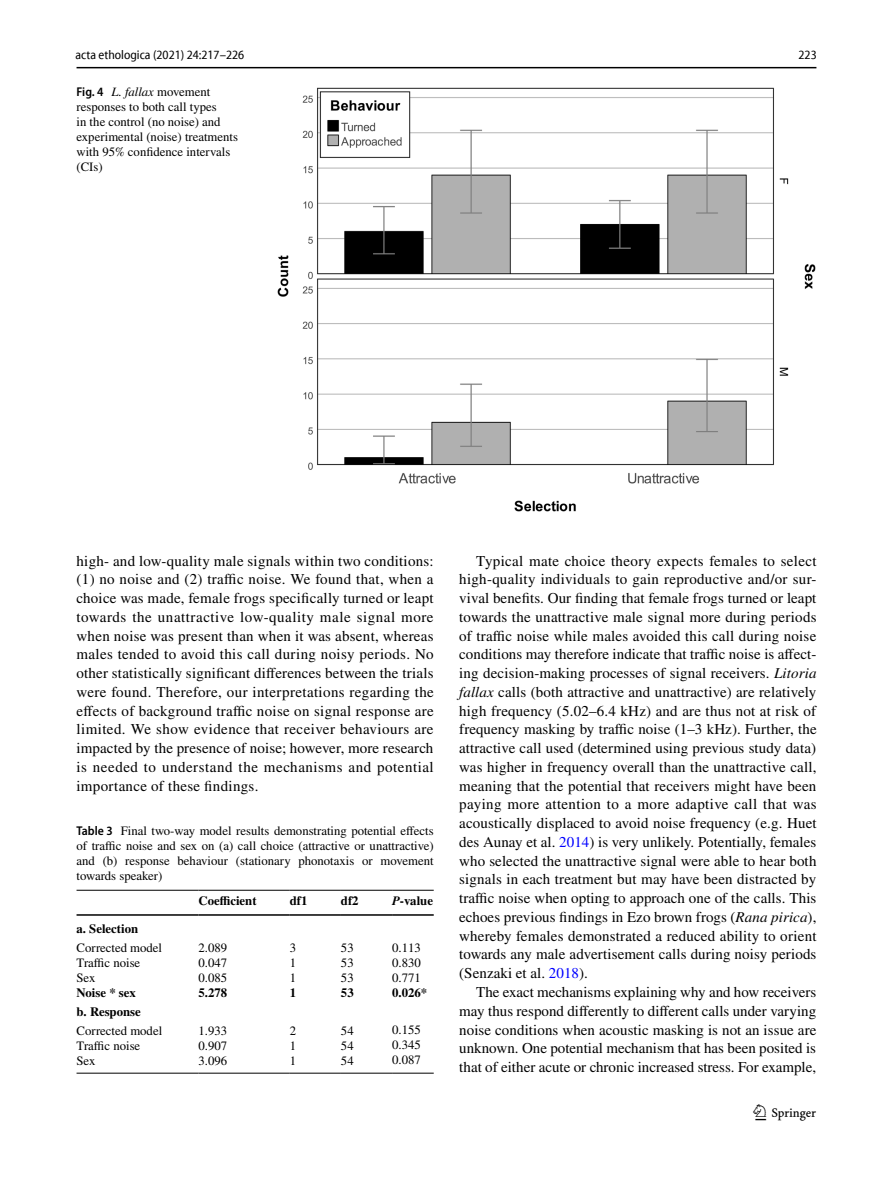
<style>
.page{position:relative;width:893px;height:1187px;background:#fff}
.page>*{position:absolute;margin:0;border:0;box-sizing:border-box;transform-origin:0 0}
.t1{font:22.5px "Springnew Regular 3";color:#000}
.t2{font:15px/18.8px "STIX";letter-spacing:.005em;color:#000;text-align:justify}
.t3{font:12.75px/15px "STIX";color:#000;text-align:justify}
.t4{font:700 12.75px "STIX";color:#000}
.t5{font:semi-condensed 12.75px "Myriad Pro Unic";color:#000}
.s1{font-family:"Myriad Pro";font-weight:600;font-stretch:semi-condensed}
.s2{font-style:italic}
.s3{color:#00f}
</style>
<div class="page">
<hr style="left:77px;top:67px;width:739px;height:1px;background:#000">
<img style="left:277px;top:87px;width:539px;height:425px">
<hr style="left:77px;top:889px;width:122px;height:1px;background:#000">
<hr style="left:77px;top:914px;width:122px;height:1px;background:#000">
<hr style="left:199px;top:889px;width:91px;height:1px;background:#000">
<hr style="left:199px;top:914px;width:91px;height:1px;background:#000">
<hr style="left:290px;top:889px;width:51px;height:1px;background:#000">
<hr style="left:290px;top:914px;width:51px;height:1px;background:#000">
<hr style="left:341px;top:889px;width:51px;height:1px;background:#000">
<hr style="left:341px;top:914px;width:51px;height:1px;background:#000">
<hr style="left:392px;top:889px;width:42px;height:1px;background:#000">
<hr style="left:392px;top:914px;width:42px;height:1px;background:#000">
<hr style="left:77px;top:1072px;width:122px;height:1px;background:#000">
<hr style="left:199px;top:1072px;width:91px;height:1px;background:#000">
<hr style="left:290px;top:1072px;width:51px;height:1px;background:#000">
<hr style="left:341px;top:1072px;width:51px;height:1px;background:#000">
<hr style="left:392px;top:1072px;width:42px;height:1px;background:#000">
<p class="t5" style="left:76px;top:50px;width:170px">acta ethologica (2021) 24:217–226</p>
<p class="t5" style="left:798px;top:50px;width:20px">223</p>
<p class="t3" style="left:77px;top:85px;width:163px;text-align:left"><span class="s1">Fig. 4</span> <span class="s2">L. fallax</span> movement responses to both call types<br>in the control (no noise) and experimental (noise) treatments with 95% confidence intervals (CIs)</p>
<p class="t2" style="left:77px;top:552px;width:359px">high- and low-quality male signals within two conditions: (1) no noise and (2) traffic noise. We found that, when a choice was made, female frogs specifically turned or leapt towards the unattractive low-quality male signal more when noise was present than when it was absent, whereas males tended to avoid this call during noisy periods. No other statistically significant differences between the trials were found. Therefore, our interpretations regarding the effects of background traffic noise on signal response are limited. We show evidence that receiver behaviours are impacted by the presence of noise; however, more research is needed to understand the mechanisms and potential importance of these findings.</p>
<p class="t2" style="left:459px;top:552px;width:359px;text-indent:17px">Typical mate choice theory expects females to select high-quality individuals to gain reproductive and/or sur&shy;vival benefits. Our finding that female frogs turned or leapt towards the unattractive male signal more during periods of traffic noise while males avoided this call during noise conditions may therefore indicate that traffic noise is affect&shy;ing decision-making processes of signal receivers. <span class="s2">Litoria fallax</span> calls (both attractive and unattractive) are relatively high frequency (5.02–6.4 kHz) and are thus not at risk of frequency masking by traffic noise (1–3 kHz). Further, the attractive call used (determined using previous study data) was higher in frequency overall than the unattractive call, meaning that the potential that receivers might have been paying more attention to a more adaptive call that was acoustically displaced to avoid noise frequency (e.g. Huet des Aunay et al. <span class="s3">2014</span>) is very unlikely. Potentially, females who selected the unattractive signal were able to hear both signals in each treatment but may have been distracted by traffic noise when opting to approach one of the calls. This echoes previous findings in Ezo brown frogs (<span class="s2">Rana pirica</span>), whereby females demonstrated a reduced ability to orient towards any male advertisement calls during noisy periods (Senzaki et al. <span class="s3">2018</span>).</p>
<p class="t2" style="left:459px;top:983px;width:359px;text-indent:17px">The exact mechanisms explaining why and how receivers may thus respond differently to different calls under varying noise conditions when acoustic masking is not an issue are unknown. One potential mechanism that has been posited is that of either acute or chronic increased stress. For example,</p>
<p class="t3" style="left:77px;top:823px;width:359px"><span class="s1">Table 3</span> Final two-way model results demonstrating potential effects of traffic noise and sex on (a) call choice (attractive or unattractive) and (b) response behaviour (stationary phonotaxis or movement towards speaker)</p>
<p class="t4" style="left:199px;top:893px;width:60px">Coefficient</p>
<p class="t4" style="left:290px;top:893px;width:19px">df1</p>
<p class="t4" style="left:341px;top:893px;width:19px">df2</p>
<p class="t4" style="left:392px;top:893px;width:42px"><span class="s2">P</span>-value</p>
<p class="t4" style="left:77px;top:921px;width:63px">a. Selection</p>
<p class="t3" style="left:77px;top:941px;width:87px;text-align:left">Corrected model<br>Traffic noise<br>Sex</p>
<p class="t4" style="left:77px;top:985px;width:61px">Noise * sex</p>
<p class="t3" style="left:341px;top:941px;width:14px">53<br>53<br>53</p>
<p class="t4" style="left:341px;top:985px;width:14px">53</p>
<p class="t3" style="left:392px;top:941px;width:30px">0.113<br>0.830<br>0.771</p>
<p class="t4" style="left:392px;top:985px;width:37px">0.026*</p>
<p class="t3" style="left:290px;top:941px;width:8px">3<br>1<br>1</p>
<p class="t4" style="left:290px;top:985px;width:8px">1</p>
<p class="t3" style="left:199px;top:941px;width:30px">2.089<br>0.047<br>0.085</p>
<p class="t4" style="left:199px;top:985px;width:30px">5.278</p>
<p class="t4" style="left:77px;top:1003px;width:66px">b. Response</p>
<p class="t3" style="left:77px;top:1023px;width:87px;text-align:left">Corrected model<br>Traffic noise<br>Sex</p>
<p class="t3" style="left:199px;top:1023px;width:30px">1.933<br>0.907<br>3.096</p>
<p class="t3" style="left:290px;top:1023px;width:8px">2<br>1<br>1</p>
<p class="t3" style="left:341px;top:1023px;width:14px">54<br>54<br>54</p>
<p class="t3" style="left:392px;top:1023px;width:30px">0.155<br>0.345<br>0.087</p>
<h1 class="t1" style="left:755px;top:1104px;width:62px">1 3</h1>
</div>
